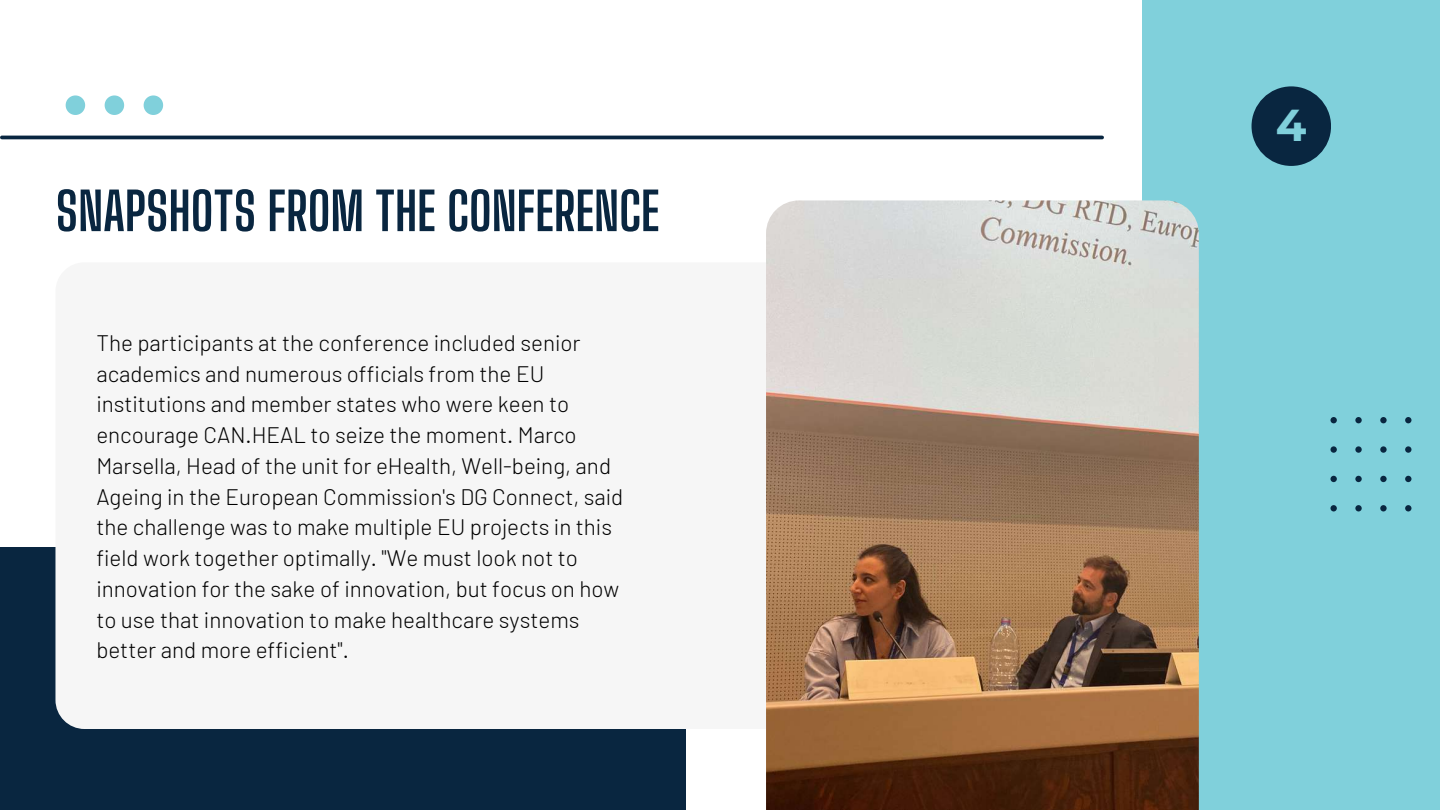
<style>
.page{position:relative;width:1440px;height:810px;background:#fff}
.page>*{position:absolute;margin:0;border:0;box-sizing:border-box;transform-origin:0 0}
.t1{font:700 52px "Big Shoulders Display";color:#092640}
.t2{font:700 44.5px "Montserrat";color:#80d0db}
.t3{font:300 22.4px/30.8px "Barlow";color:#000}
</style>
<div class="page">
<div style="left:1143px;top:0;width:297px;height:810px;background:#80d0db"></div>
<div style="left:0;top:548px;width:686px;height:262px;background:#092640"></div>
<svg style="left:105px;top:95px;width:19px;height:20px"></svg>
<svg style="left:66px;top:95px;width:19px;height:20px"></svg>
<svg style="left:144px;top:95px;width:19px;height:20px"></svg>
<hr style="left:2px;top:136px;width:1100px;height:3px;background:#092640">
<div style="left:1252px;top:86px;width:79px;height:80px;background:#092640;border-radius:50%"></div>
<svg style="left:1330px;top:417px;width:82px;height:94px"></svg>
<div style="left:55px;top:262px;width:1036px;height:467px;background:#f6f6f6;border-radius:29px"></div>
<img style="left:766px;top:200px;width:433px;height:610px">
<h1 class="t1" style="left:55px;top:180px;width:606px">SNAPSHOTS FROM THE CONFERENCE</h1>
<p class="t3" style="left:96px;top:327px;width:529px">The participants at the conference included senior academics and numerous officials from the EU institutions and member states who were keen to encourage CAN.HEAL to seize the moment. Marco Marsella, Head of the unit for eHealth, Well-being, and Ageing in the European Commission's DG Connect, said the challenge was to make multiple EU projects in this field work together optimally. "We must look not to innovation for the sake of innovation, but focus on how to use that innovation to make healthcare systems better and more efficient".</p>
<h2 class="t2" style="left:1276px;top:97px;width:32px">4</h2>
</div>
